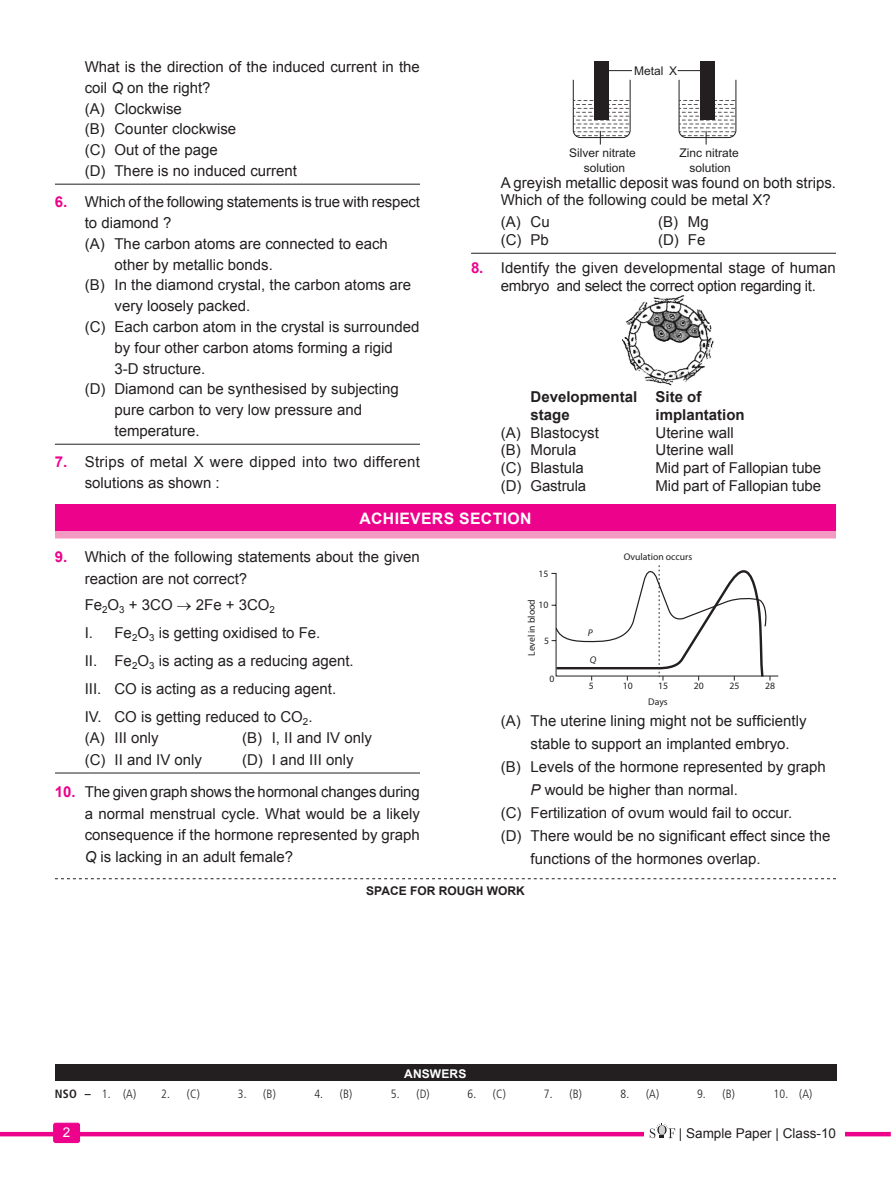
<style>
.page{position:relative;width:891px;height:1188px;background:#fff}
.page>*{position:absolute;margin:0;border:0;box-sizing:border-box;transform-origin:0 0}
.Headd{font:700 15.75px "Arial";letter-spacing:.02em;color:#fff}
.option_with_out_line{font:15px/20.9px "Arial";color:#231f20}
.Question{font:15px/21.6px "Arial";color:#231f20}
.question_second_line{font:15px/20.9px "Arial";color:#231f20}
._4-Option_line{font:15px/20.9px "Arial";color:#231f20}
.Question-2{font:15px/20.9px "Arial";letter-spacing:.02em;color:#231f20}
.option_with_out_line-2{font:700 15px "Arial";color:#231f20}
.t1{font:13.5px "Arial";color:#231f20}
.t2{font:13.5px "Arial";color:#fff}
.ANSWER_KEYS{font:300 condensed 12px "Frutiger";color:#231f20}
.t3{font:12px/14.9px "Arial";color:#231f20;text-align:center}
.t4{font:700 12px "Arial";color:#231f20}
.t5{font:700 12px "Arial";letter-spacing:.01em;color:#fff}
.t6{font:9.75px "Myriad Pro";color:#231f20}
.t7{font:italic 9.75px "Myriad Pro";color:#231f20}
.s1{font-style:italic}
.s2{font-weight:700;color:#ed028c}
.s3{font-weight:700}
</style>
<div class="page">
<hr style="left:0;top:1132px;width:891px;height:4px;background:#ed028c">
<div style="left:644px;top:1126px;width:201px;height:17px;background:#fff"></div>
<svg style="left:650px;top:1123px;width:25px;height:15px"></svg>
<div style="left:54px;top:1123px;width:26px;height:20px;background:#ed028c;border-radius:2px"></div>
<div style="left:53px;top:1123px;width:27px;height:20px;border:1px solid #ed028c;border-radius:2px"></div>
<div style="left:55px;top:1064px;width:781px;height:17px;background:#231f20"></div>
<svg style="left:55px;top:878px;width:781px;height:1px"></svg>
<hr style="left:55px;top:184px;width:365px;height:1px;background:#231f20">
<hr style="left:55px;top:444px;width:365px;height:1px;background:#231f20">
<hr style="left:471px;top:253px;width:365px;height:1px;background:#231f20">
<div style="left:595px;top:62px;width:14px;height:58px;background:#231f20"></div>
<svg style="left:573px;top:79px;width:58px;height:66px"></svg>
<div style="left:700px;top:62px;width:15px;height:58px;background:#231f20"></div>
<svg style="left:678px;top:79px;width:59px;height:66px"></svg>
<svg style="left:678px;top:70px;width:22px;height:1px"></svg>
<svg style="left:609px;top:70px;width:23px;height:1px"></svg>
<img style="left:622px;top:295px;width:92px;height:91px">
<div style="left:55px;top:504px;width:781px;height:27px;background:#ed028c"></div>
<div style="left:55px;top:531px;width:781px;height:7px;background:#f499c2"></div>
<hr style="left:55px;top:773px;width:365px;height:1px;background:#231f20">
<svg style="left:551px;top:565px;width:228px;height:116px"></svg>
<p class="question_second_line" style="left:85px;top:56px;width:337px">What is the direction of the induced current in the coil <span class="s1">Q</span> on the right?</p>
<p class="option_with_out_line" style="left:85px;top:98px;width:99px">(A) Clockwise</p>
<p class="option_with_out_line" style="left:85px;top:119px;width:153px">(B) Counter clockwise</p>
<p class="option_with_out_line" style="left:85px;top:140px;width:135px">(C) Out of the page</p>
<p class="_4-Option_line" style="left:85px;top:160px;width:214px">(D) There is no induced current</p>
<p class="Question" style="left:85px;top:192px;width:337px;line-height:20.9px;text-indent:-30px"><span class="s2">6.</span> Which of the following statements is true with respect to diamond ?</p>
<p class="option_with_out_line" style="left:115px;top:233px;width:275px;text-indent:-30px">(A) The carbon atoms are connected to each other by metallic bonds.</p>
<p class="option_with_out_line" style="left:115px;top:275px;width:298px;text-indent:-30px">(B) In the diamond crystal, the carbon atoms are very loosely packed.</p>
<p class="option_with_out_line" style="left:115px;top:316px;width:307px;text-indent:-30px">(C) Each carbon atom in the crystal is surrounded by four other carbon atoms forming a rigid<br>3-D structure.</p>
<p class="_4-Option_line" style="left:115px;top:379px;width:286px;text-indent:-30px">(D) Diamond can be synthesised by subjecting pure carbon to very low pressure and temperature.</p>
<p class="Question-2" style="left:85px;top:452px;width:337px;text-indent:-30px"><span class="s2">7.</span> Strips of metal X were dipped into two different solutions as shown :</p>
<p class="t3" style="left:634px;top:63px;width:44px">Metal X</p>
<p class="t3" style="left:569px;top:145px;width:68px">Silver nitrate solution</p>
<p class="t3" style="left:679px;top:145px;width:61px">Zinc nitrate solution</p>
<p class="question_second_line" style="left:501px;top:172px;width:337px">A greyish metallic deposit was found on both strips.</p>
<p class="question_second_line" style="left:501px;top:190px;width:272px">Which of the following could be metal X?</p>
<p class="question_second_line" style="left:501px;top:212px;width:50px">(A) Cu</p>
<p class="question_second_line" style="left:658px;top:212px;width:52px">(B) Mg</p>
<p class="_4-Option_line" style="left:501px;top:229px;width:50px">(C) Pb</p>
<p class="_4-Option_line" style="left:658px;top:229px;width:49px">(D) Fe</p>
<p class="Question" style="left:501px;top:259px;width:337px;line-height:17.7px;text-indent:-30px"><span class="s2">8.</span> Identify the given developmental stage of human embryo and select the correct option regarding it.</p>
<p class="option_with_out_line-2" style="left:531px;top:387px;width:172px">Developmental Site of</p>
<p class="option_with_out_line-2" style="left:531px;top:405px;width:41px">stage</p>
<p class="option_with_out_line-2" style="left:656px;top:405px;width:91px">implantation</p>
<p class="option_with_out_line" style="left:501px;top:422px;width:100px">(A) Blastocyst</p>
<p class="option_with_out_line" style="left:656px;top:422px;width:80px">Uterine wall</p>
<p class="option_with_out_line" style="left:501px;top:440px;width:77px">(B) Morula</p>
<p class="option_with_out_line" style="left:656px;top:440px;width:80px">Uterine wall</p>
<p class="option_with_out_line" style="left:501px;top:458px;width:85px">(C) Blastula</p>
<p class="option_with_out_line" style="left:656px;top:458px;width:167px">Mid part of Fallopian tube</p>
<p class="option_with_out_line" style="left:501px;top:475px;width:87px">(D) Gastrula</p>
<p class="option_with_out_line" style="left:656px;top:475px;width:167px">Mid part of Fallopian tube</p>
<p class="Headd" style="left:360px;top:508px;width:173px">ACHIEVERS SECTION</p>
<p class="Question" style="left:85px;top:547px;width:337px;text-indent:-30px"><span class="s2">9.</span> Which of the following statements about the given reaction are not correct?</p>
<p class="option_with_out_line" style="left:85px;top:594px;width:192px">Fe<sub>2</sub>O<sub>3</sub> + 3CO → 2Fe + 3CO<sub>2</sub></p>
<p class="option_with_out_line" style="left:85px;top:622px;width:237px">I. Fe<sub>2</sub>O<sub>3</sub> is getting oxidised to Fe.</p>
<p class="option_with_out_line" style="left:85px;top:650px;width:271px">II. Fe<sub>2</sub>O<sub>3</sub> is acting as a reducing agent.</p>
<p class="option_with_out_line" style="left:85px;top:678px;width:253px">III. CO is acting as a reducing agent.</p>
<p class="option_with_out_line" style="left:85px;top:706px;width:229px">IV. CO is getting reduced to CO<sub>2</sub>.</p>
<p class="option_with_out_line" style="left:85px;top:728px;width:75px">(A) III only</p>
<p class="option_with_out_line" style="left:242px;top:728px;width:131px">(B) I, II and IV only</p>
<p class="_4-Option_line" style="left:85px;top:749px;width:119px">(C) II and IV only</p>
<p class="_4-Option_line" style="left:242px;top:749px;width:113px">(D) I and III only</p>
<p class="Question" style="left:85px;top:781px;width:337px;text-align:justify;text-indent:-30px"><span class="s2">10.</span> The given graph shows the hormonal changes during a normal menstrual cycle. What would be a likely consequence if the hormone represented by graph <span class="s1">Q</span> is lacking in an adult female?</p>
<p class="t6" style="left:624px;top:550px;width:70px">Ovulation occurs</p>
<p class="t6" style="left:539px;top:567px;width:11px">15</p>
<p class="t6" style="left:526px;top:656px;width:58px;rotate:-90deg">Level in blood</p>
<p class="t6" style="left:539px;top:599px;width:11px">10</p>
<p class="t7" style="left:588px;top:627px;width:6px">P</p>
<p class="t7" style="left:590px;top:654px;width:8px">Q</p>
<p class="t6" style="left:544px;top:635px;width:6px">5</p>
<p class="t6" style="left:550px;top:673px;width:6px">0</p>
<p class="t6" style="left:589px;top:680px;width:6px">5</p>
<p class="t6" style="left:623px;top:680px;width:11px">10</p>
<p class="t6" style="left:658px;top:680px;width:11px">15</p>
<p class="t6" style="left:694px;top:680px;width:11px">20</p>
<p class="t6" style="left:729px;top:680px;width:11px">25</p>
<p class="t6" style="left:765px;top:680px;width:11px">28</p>
<p class="t6" style="left:648px;top:696px;width:21px">Days</p>
<p class="option_with_out_line" style="left:531px;top:709px;width:277px;line-height:23.1px;text-indent:-30px">(A) The uterine lining might not be sufficiently stable to support an implanted embryo.</p>
<p class="option_with_out_line" style="left:531px;top:755px;width:297px;line-height:23.1px;text-indent:-30px">(B) Levels of the hormone represented by graph<br><span class="s1">P</span> would be higher than normal.</p>
<p class="option_with_out_line" style="left:501px;top:803px;width:293px">(C) Fertilization of ovum would fail to occur.</p>
<p class="option_with_out_line" style="left:531px;top:825px;width:301px;line-height:23.1px;text-indent:-30px">(D) There would be no significant effect since the functions of the hormones overlap.</p>
<p class="t4" style="left:366px;top:883px;width:160px">SPACE FOR ROUGH WORK</p>
<p class="t5" style="left:404px;top:1065px;width:64px">ANSWERS</p>
<p class="ANSWER_KEYS" style="left:55px;top:1087px;width:83px"><span class="s3">NSO –</span> 1. (A)</p>
<p class="ANSWER_KEYS" style="left:161px;top:1087px;width:40px">2. (C)</p>
<p class="ANSWER_KEYS" style="left:238px;top:1087px;width:40px">3. (B)</p>
<p class="ANSWER_KEYS" style="left:314px;top:1087px;width:40px">4. (B)</p>
<p class="ANSWER_KEYS" style="left:391px;top:1087px;width:40px">5. (D)</p>
<p class="ANSWER_KEYS" style="left:467px;top:1087px;width:40px">6. (C)</p>
<p class="ANSWER_KEYS" style="left:544px;top:1087px;width:40px">7. (B)</p>
<p class="ANSWER_KEYS" style="left:620px;top:1087px;width:40px">8. (A)</p>
<p class="ANSWER_KEYS" style="left:697px;top:1087px;width:40px">9. (B)</p>
<p class="ANSWER_KEYS" style="left:774px;top:1087px;width:40px">10. (A)</p>
<p class="t2" style="left:63px;top:1123px;width:9px">2</p>
<p class="t1" style="left:679px;top:1125px;width:159px">| Sample Paper | Class-10</p>
</div>
